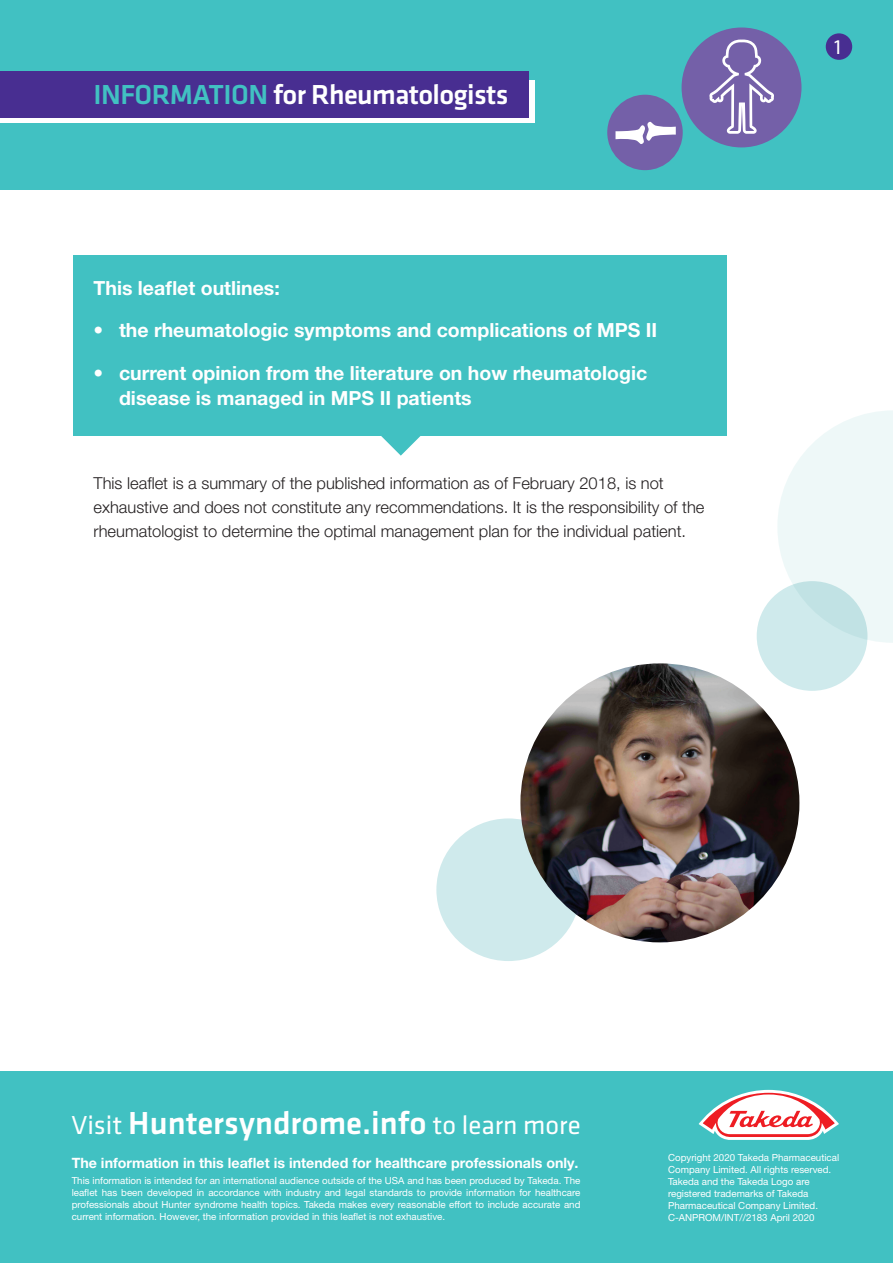
<style>
.page{position:relative;width:893px;height:1263px;background:#fff}
.page>*{position:absolute;margin:0;border:0;box-sizing:border-box;transform-origin:0 0}
.t1{font:500 33px "Klavika";color:#fff}
.t2{font:500 28.5px "Klavika";letter-spacing:-.02em;color:#fff}
.t3{font:21px "Myriad Pro";color:#fff}
.intro{font:700 19.5px/25.5px "Helvetica Neue LT Pro";color:#fff}
.Body_Copy{font:300 16.5px/24px "Helvetica Neue LT Pro";color:#231f20}
.t4{font:700 14.25px "Helvetica Neue LT Pro";color:#fff}
.t5{font:9.75px/12px "Helvetica Neue LT Pro";color:#fff;text-align:justify}
.s1{color:#41c1c2}
.s2{font-weight:400;font-size:27px}
</style>
<div class="page">
<div style="left:73px;top:255px;width:654px;height:181px;background:#41c1c2"></div>
<svg style="left:381px;top:436px;width:40px;height:20px"></svg>
<svg style="left:778px;top:411px;width:115px;height:232px"></svg>
<div style="left:757px;top:581px;width:110px;height:110px;background:linear-gradient(to right,#d1ebed,#c7e5e7);border-radius:50%"></div>
<div style="left:0;top:1071px;width:893px;height:192px;background:#41c1c2"></div>
<div style="left:0;top:0;width:893px;height:190px;background:#41c1c2"></div>
<svg style="left:0;top:80px;width:535px;height:43px;background:#e1dced"></svg>
<div style="left:0;top:71px;width:528px;height:46px;background:#482e91"></div>
<div style="left:682px;top:28px;width:119px;height:119px;background:#7460a8;border-radius:50%"></div>
<div style="left:826px;top:33px;width:26px;height:27px;background:#482e91;border-radius:50%"></div>
<img style="left:520px;top:663px;width:279px;height:279px;border-radius:139px">
<svg style="left:436px;top:818px;width:144px;height:143px;background:#b3c9cb"></svg>
<div style="left:607px;top:95px;width:76px;height:75px;background:#7460a8;border-radius:50%"></div>
<svg style="left:615px;top:121px;width:61px;height:23px"></svg>
<svg style="left:709px;top:40px;width:65px;height:94px"></svg>
<svg style="left:699px;top:1090px;width:140px;height:50px"></svg>
<p class="t2" style="left:94px;top:79px;width:416px"><span class="s1">INFORMATION</span> for Rheumatologists</p>
<p class="intro" style="left:94px;top:274px;width:188px">This leaflet outlines:</p>
<p class="intro" style="left:94px;top:317px;width:565px">• the rheumatologic symptoms and complications of MPS II</p>
<p class="intro" style="left:119px;top:359px;width:530px;text-indent:-26px">• current opinion from the literature on how rheumatologic disease is managed in MPS II patients</p>
<p class="Body_Copy" style="left:94px;top:470px;width:612px">This leaflet is a summary of the published information as of February 2018, is not exhaustive and does not constitute any recommendations. It is the responsibility of the rheumatologist to determine the optimal management plan for the individual patient.</p>
<p class="t3" style="left:832px;top:34px;width:12px">1</p>
<p class="t1" style="left:71px;top:1105px;width:511px"><span class="s2">Visit</span> Huntersyndrome.info <span class="s2">to learn more</span></p>
<p class="t4" style="left:72px;top:1154px;width:508px">The information in this leaflet is intended for healthcare professionals only.</p>
<p class="t5" style="left:72px;top:1175px;width:510px">This information is intended for an international audience outside of the USA and has been produced by Takeda. The leaflet has been developed in accordance with industry and legal standards to provide information for healthcare professionals about Hunter syndrome health topics. Takeda makes every reasonable effort to include accurate and current information. However, the information provided in this leaflet is not exhaustive.</p>
<p class="t5" style="left:668px;top:1151px;width:173px;text-align:left">Copyright 2020 Takeda Pharmaceutical Company Limited. All rights reserved.<br>Takeda and the Takeda Logo are registered trademarks of Takeda Pharmaceutical Company Limited.<br>C-ANPROM/INT//2183 April 2020</p>
</div>
